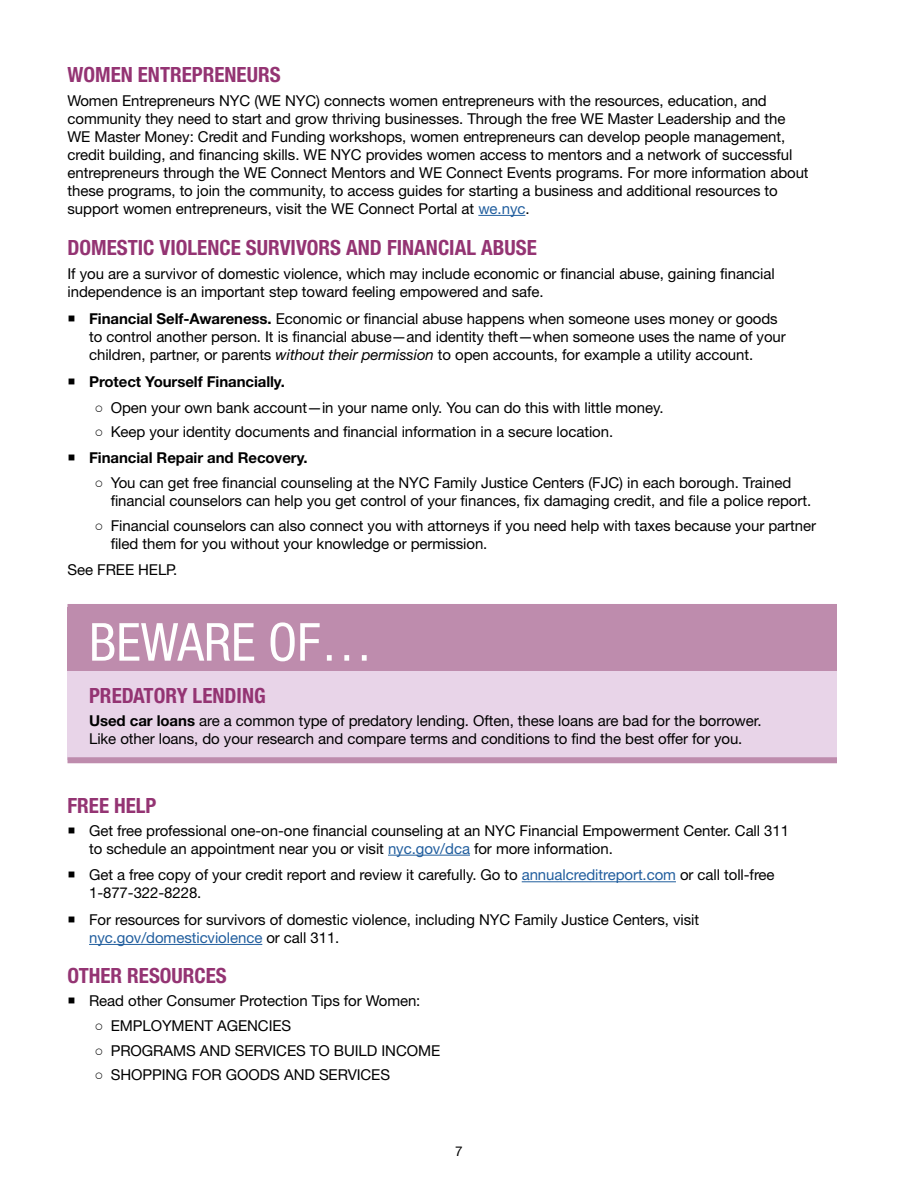
<style>
.page{position:relative;width:918px;height:1188px;background:#fff}
.page>*{position:absolute;margin:0;border:0;box-sizing:border-box;transform-origin:0 0}
.t1{font:condensed 52.5px "Helvetica Neue LT Std";color:#fff}
.t2{font:700 condensed 21px "Helvetica Neue LT Std";color:#943473}
.t3{font:15px/18px "Helvetica Neue LT Std";letter-spacing:-.005em;color:#000}
.t4{font:700 15px "Helvetica Neue LT Std";letter-spacing:-.005em;color:#000}
.t5{font:13.5px "Helvetica Neue LT Std";color:#000}
.s1{color:#215e9e}
.s2{font-weight:700}
.s3{font-style:italic}
.s4{font-family:"Arial"}
</style>
<div class="page">
<hr style="left:478px;top:215px;width:47px;height:1px;background:#215e9e">
<hr style="left:388px;top:855px;width:82px;height:1px;background:#215e9e">
<hr style="left:522px;top:881px;width:154px;height:1px;background:#215e9e">
<hr style="left:89px;top:944px;width:173px;height:1px;background:#215e9e">
<div style="left:68px;top:607px;width:769px;height:64px;background:#be8cad"></div>
<div style="left:68px;top:671px;width:769px;height:89px;background:#e8d4e8"></div>
<div style="left:68px;top:604px;width:769px;height:6px;background:#be8cad"></div>
<div style="left:68px;top:757px;width:769px;height:6px;background:#be8cad"></div>
<h2 class="t2" style="left:68px;top:62px;width:215px">WOMEN ENTREPRENEURS</h2>
<p class="t3" style="left:68px;top:91px;width:743px">Women Entrepreneurs NYC (WE NYC) connects women entrepreneurs with the resources, education, and community they need to start and grow thriving businesses. Through the free WE Master Leadership and the WE Master Money: Credit and Funding workshops, women entrepreneurs can develop people management, credit building, and financing skills. WE NYC provides women access to mentors and a network of successful entrepreneurs through the WE Connect Mentors and WE Connect Events programs. For more information about these programs, to join the community, to access guides for starting a business and additional resources to support women entrepreneurs, visit the WE Connect Portal at <span class="s1">we.nyc</span>.</p>
<h2 class="t2" style="left:68px;top:235px;width:471px">DOMESTIC VIOLENCE SURVIVORS AND FINANCIAL ABUSE</h2>
<p class="t3" style="left:68px;top:264px;width:709px">If you are a survivor of domestic violence, which may include economic or financial abuse, gaining financial independence is an important step toward feeling empowered and safe.</p>
<p class="t3" style="left:89px;top:310px;width:698px"><span class="s2">Financial Self-Awareness.</span> Economic or financial abuse happens when someone uses money or goods to control another person. It is financial abuse—and identity theft—when someone uses the name of your children, partner, or parents <span class="s3">without their permission</span> to open accounts, for example a utility account.</p>
<p class="t4" style="left:89px;top:372px;width:197px">Protect Yourself Financially.</p>
<p class="t3" style="left:94px;top:398px;width:571px"><span class="s4">○</span> Open your own bank account—in your name only. You can do this with little money.</p>
<p class="t3" style="left:89px;top:419px;width:526px;line-height:25.5px;text-indent:5px"><span class="s4">○</span> Keep your identity documents and financial information in a secure location.<br><span class="s2">Financial Repair and Recovery.</span></p>
<p class="t3" style="left:111px;top:474px;width:702px;text-indent:-16px"><span class="s4">○</span> You can get free financial counseling at the NYC Family Justice Centers (FJC) in each borough. Trained financial counselors can help you get control of your finances, fix damaging credit, and file a police report.</p>
<p class="t3" style="left:111px;top:516px;width:707px;text-indent:-16px"><span class="s4">○</span> Financial counselors can also connect you with attorneys if you need help with taxes because your partner filed them for you without your knowledge or permission.</p>
<p class="t3" style="left:68px;top:561px;width:111px">See FREE HELP.</p>
<h1 class="t1" style="left:89px;top:612px;width:285px">BEWARE OF…</h1>
<h2 class="t2" style="left:89px;top:682px;width:178px">PREDATORY LENDING</h2>
<p class="t3" style="left:89px;top:712px;width:674px"><span class="s2">Used car loans</span> are a common type of predatory lending. Often, these loans are bad for the borrower.<br>Like other loans, do your research and compare terms and conditions to find the best offer for you.</p>
<h2 class="t2" style="left:68px;top:793px;width:91px">FREE HELP</h2>
<p class="t3" style="left:89px;top:821px;width:702px">Get free professional one-on-one financial counseling at an NYC Financial Empowerment Center. Call 311 to schedule an appointment near you or visit <span class="s1">nyc.gov/dca</span> for more information.</p>
<p class="t3" style="left:89px;top:866px;width:687px">Get a free copy of your credit report and review it carefully. Go to <span class="s1">annualcreditreport.com</span> or call toll-free<br>1-877-322-8228.</p>
<p class="t3" style="left:89px;top:910px;width:612px">For resources for survivors of domestic violence, including NYC Family Justice Centers, visit <span class="s1">nyc.gov/domesticviolence</span> or call 311.</p>
<h2 class="t2" style="left:68px;top:963px;width:161px">OTHER RESOURCES</h2>
<p class="t3" style="left:89px;top:991px;width:333px">Read other Consumer Protection Tips for Women:</p>
<p class="t3" style="left:95px;top:1017px;width:198px"><span class="s4">○</span> EMPLOYMENT AGENCIES</p>
<p class="t3" style="left:95px;top:1041px;width:347px"><span class="s4">○</span> PROGRAMS AND SERVICES TO BUILD INCOME</p>
<p class="t3" style="left:95px;top:1066px;width:297px"><span class="s4">○</span> SHOPPING FOR GOODS AND SERVICES</p>
<p class="t5" style="left:455px;top:1143px;width:9px">7</p>
</div>
